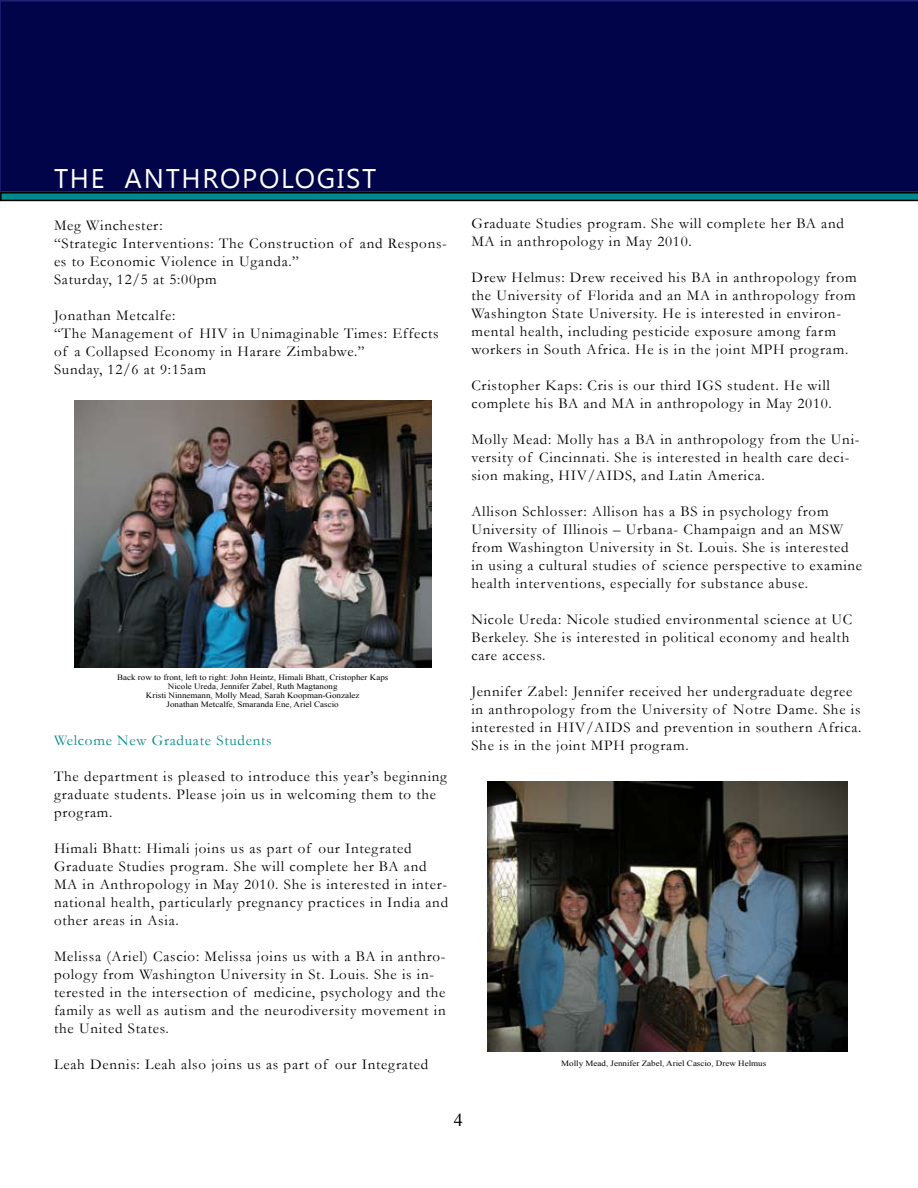
<style>
.page{position:relative;width:918px;height:1188px;background:#fff}
.page>*{position:absolute;margin:0;border:0;box-sizing:border-box;transform-origin:0 0}
.t1{font:27px "Segoe UI";letter-spacing:.065em;color:#fff}
.t2{font:18px "Times New Roman";color:#000}
.t3{font:15px/18px "Garamond";letter-spacing:.05em;color:#000}
.t4{font:15px "Garamond";letter-spacing:.05em;color:#00888c}
.t5{font:8.1px/9px "Times New Roman";color:#000;text-align:center;scale:1.11 1}
</style>
<div class="page">
<div style="left:0;top:0;width:918px;height:192px;background:#02044a"></div>
<svg style="left:0;top:192px;width:918px;height:9px;background:#005d5f"></svg>
<img style="left:488px;top:782px;width:360px;height:270px">
<img style="left:75px;top:400px;width:356px;height:268px">
<h1 class="t1" style="left:54px;top:159px;width:324px">THE ANTHROPOLOGIST</h1>
<p class="t3" style="left:54px;top:216px;width:395px">Meg Winchester:<br>“Strategic Interventions: The Construction of and Respons&shy;es to Economic Violence in Uganda.”<br>Saturday, 12/5 at 5:00pm</p>
<p class="t3" style="left:54px;top:306px;width:386px">Jonathan Metcalfe:<br>“The Management of HIV in Unimaginable Times: Effects of a Collapsed Economy in Harare Zimbabwe.”<br>Sunday, 12/6 at 9:15am</p>
<p class="t5" style="left:117px;top:672px;width:246px">Back row to front, left to right: John Heintz, Himali Bhatt, Cristopher Kaps Nicole Ureda, Jennifer Zabel, Ruth Magtanong<br>Kristi Ninnemann, Molly Mead, Sarah Koopman-Gonzalez<br>Jonathan Metcalfe, Smaranda Ene, Ariel Cascio</p>
<p class="t4" style="left:54px;top:730px;width:219px">Welcome New Graduate Students</p>
<p class="t3" style="left:54px;top:767px;width:394px">The department is pleased to introduce this year’s beginning graduate students. Please join us in welcoming them to the program.</p>
<p class="t3" style="left:54px;top:839px;width:396px">Himali Bhatt: Himali joins us as part of our Integrated Graduate Studies program. She will complete her BA and MA in Anthropology in May 2010. She is interested in inter&shy;national health, particularly pregnancy practices in India and other areas in Asia.</p>
<p class="t3" style="left:54px;top:947px;width:393px">Melissa (Ariel) Cascio: Melissa joins us with a BA in anthro&shy;pology from Washington University in St. Louis. She is in&shy;terested in the intersection of medicine, psychology and the family as well as autism and the neurodiversity movement in the United States.</p>
<p class="t3" style="left:54px;top:1055px;width:376px">Leah Dennis: Leah also joins us as part of our Integrated</p>
<p class="t3" style="left:471px;top:214px;width:374px">Graduate Studies program. She will complete her BA and<br>MA in anthropology in May 2010.</p>
<p class="t3" style="left:471px;top:268px;width:387px">Drew Helmus: Drew received his BA in anthropology from the University of Florida and an MA in anthropology from Washington State University. He is interested in environ&shy;mental health, including pesticide exposure among farm workers in South Africa. He is in the joint MPH program.</p>
<p class="t3" style="left:471px;top:376px;width:362px">Cristopher Kaps: Cris is our third IGS student. He will complete his BA and MA in anthropology in May 2010.</p>
<p class="t3" style="left:471px;top:430px;width:390px">Molly Mead: Molly has a BA in anthropology from the Uni&shy;versity of Cincinnati. She is interested in health care deci&shy;sion making, HIV/AIDS, and Latin America.</p>
<p class="t3" style="left:471px;top:502px;width:392px">Allison Schlosser: Allison has a BS in psychology from University of Illinois – Urbana- Champaign and an MSW from Washington University in St. Louis. She is interested in using a cultural studies of science perspective to examine health interventions, especially for substance abuse.</p>
<p class="t3" style="left:471px;top:610px;width:383px">Nicole Ureda: Nicole studied environmental science at UC<br>Berkeley. She is interested in political economy and health care access.</p>
<p class="t3" style="left:471px;top:682px;width:392px">Jennifer Zabel: Jennifer received her undergraduate degree in anthropology from the University of Notre Dame. She is interested in HIV/AIDS and prevention in southern Africa.<br>She is in the joint MPH program.</p>
<p class="t5" style="left:561px;top:1058px;width:186px">Molly Mead, Jennifer Zabel, Ariel Cascio, Drew Helmus</p>
<p class="t2" style="left:454px;top:1108px;width:10px">4</p>
</div>
